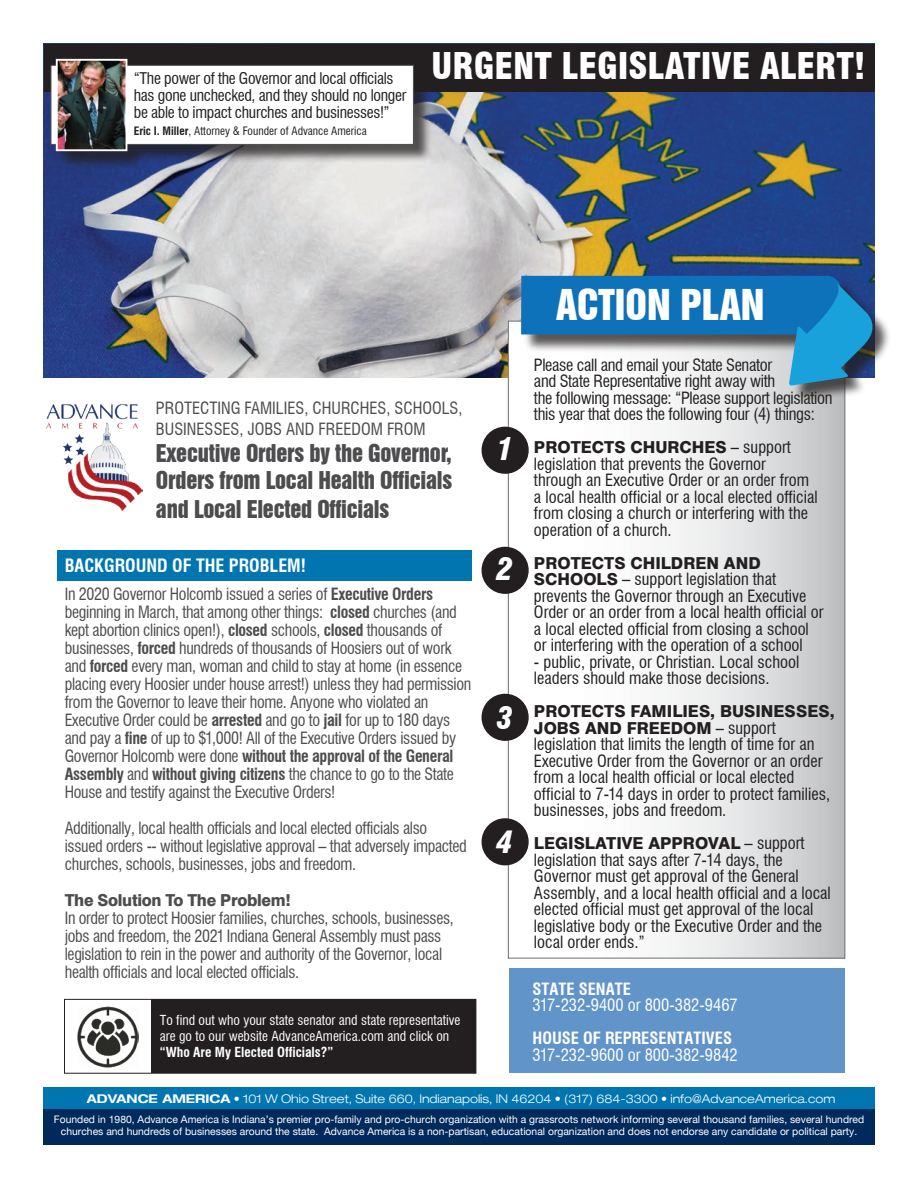
<style>
.page{position:relative;width:918px;height:1188px;background:#fff}
.page>*{position:absolute;margin:0;border:0;box-sizing:border-box;transform-origin:0 0}
.t1{font:39px "Swiss 921 BT Regular A";color:#fff}
.t2{font:900 condensed 36px "Swiss 721 BT";color:#fff}
.t3{font:italic 900 condensed 30px "Swiss 721 BT";color:#fff}
.t4{font:22.5px/27.9px "Swiss 921 BT Regular A";letter-spacing:-.01em;color:#4d4d4f;text-align:justify}
.t5{font:700 condensed 18px "Swiss 721 Greek BT";color:#fff}
.t6{font:condensed 16.5px/18px "Swiss 721 Greek BT";letter-spacing:-.02em;color:#4d4d4f}
.t7{font:condensed 16.5px/16.5px "Swiss 721 Greek BT";color:#231f20}
.t8{font:condensed 16.5px/16.5px "Swiss 721 Greek BT";letter-spacing:-.02em;color:#231f20}
.t9{font:800 16.5px/16.5px "Swiss 721 BT";color:#231f20}
.t10{font:condensed 16.5px/21px "Swiss 721 BT";color:#4d4d4f}
.t11{font:condensed 16.5px "Swiss 721 Greek BT";color:#fff}
.t12{font:700 condensed 16.5px "Swiss 721 Greek BT";color:#fff}
.t13{font:800 16.5px "Swiss 721 BT";letter-spacing:-.02em;color:#4d4d4f}
.t14{font:condensed 15.75px/16.6px "Swiss 721 Greek BT";letter-spacing:-.02em;color:#231f20}
.t15{font:condensed 13.5px/16.2px "Swiss 721 Greek BT";color:#fff}
.t16{font:700 condensed 13.5px "Swiss 721 Greek BT";color:#fff}
.t17{font:300 expanded 12px "Helvetica Neue";color:#fff}
.t18{font:condensed 11.4px "Swiss 721 Greek BT";color:#231f20}
.t19{font:10.35px/12.5px "Helvetica Neue LT Std";color:#fff;text-align:center}
.s1{font-weight:700}
.s2{font-family:"Swiss 721 Greek BT";font-weight:400;font-stretch:condensed}
.s3{font-family:"Swiss 721 BT";font-weight:800;font-stretch:normal}
</style>
<div class="page">
<div style="left:509px;top:968px;width:336px;height:105px;background:#6194c9"></div>
<div style="left:57px;top:550px;width:415px;height:31px;background:#0075af"></div>
<div style="left:43px;top:1088px;width:832px;height:21px;background:#0075af"></div>
<div style="left:43px;top:1109px;width:832px;height:35px;background:#002a5c"></div>
<img style="left:43px;top:43px;width:832px;height:335px">
<div style="left:44px;top:44px;width:831px;height:47px;background:#231f20"></div>
<div style="left:430px;top:48px;width:446px;height:44px;background:#231f20"></div>
<div style="left:65px;top:999px;width:411px;height:74px;background:#231f20"></div>
<div style="left:65px;top:999px;width:86px;height:74px;background:#fff"></div>
<div style="left:64px;top:999px;width:412px;height:75px;border:1px solid #231f20"></div>
<img style="left:78px;top:1006px;width:61px;height:61px">
<svg style="left:510px;top:323px;width:333px;height:633px"></svg>
<div style="left:53px;top:61px;width:379px;height:109px;background:#231f20;opacity:.75"></div>
<div style="left:51px;top:65px;width:363px;height:80px;background:#fff;border:1px solid #4d4d4f"></div>
<img style="left:59px;top:62px;width:65px;height:86px">
<div style="left:56px;top:59px;width:71px;height:92px;border:2px solid #fff"></div>
<img style="left:47px;top:404px;width:95px;height:107px">
<div style="left:482px;top:427px;width:46px;height:46px;background:#231f20;border-radius:50%"></div>
<div style="left:482px;top:427px;width:47px;height:47px;border:2px solid #231f20;border-radius:50%"></div>
<div style="left:482px;top:547px;width:46px;height:46px;background:#231f20;border-radius:50%"></div>
<div style="left:482px;top:547px;width:47px;height:47px;border:2px solid #231f20;border-radius:50%"></div>
<div style="left:482px;top:694px;width:46px;height:46px;background:#231f20;border-radius:50%"></div>
<div style="left:482px;top:694px;width:47px;height:47px;border:2px solid #231f20;border-radius:50%"></div>
<div style="left:482px;top:819px;width:46px;height:46px;background:#231f20;border-radius:50%"></div>
<div style="left:482px;top:818px;width:47px;height:47px;border:2px solid #231f20;border-radius:50%"></div>
<div style="left:523px;top:278px;width:368px;height:126px;background:#231f20;opacity:.75"></div>
<svg style="left:521px;top:276px;width:361px;height:110px"></svg>
<p class="t14" style="left:134px;top:71px;width:274px">“The power of the Governor and local officials has gone unchecked, and they should no longer be able to impact churches and businesses!”</p>
<p class="t18" style="left:134px;top:125px;width:235px"><span class="s1">Eric I. Miller</span>, Attorney &amp; Founder of Advance America</p>
<h2 class="t2" style="left:431px;top:45px;width:436px">URGENT LEGISLATIVE ALERT!</h2>
<h1 class="t1" style="left:556px;top:279px;width:210px">ACTION PLAN</h1>
<p class="t10" style="left:156px;top:398px;width:308px">PROTECTING FAMILIES, CHURCHES, SCHOOLS,<br>BUSINESSES, JOBS AND FREEDOM FROM</p>
<h3 class="t4" style="left:156px;top:439px;width:298px">Executive Orders by the Governor, Orders from Local Health Officials and Local Elected Officials</h3>
<p class="t5" style="left:65px;top:555px;width:243px">BACKGROUND OF THE PROBLEM!</p>
<p class="t6" style="left:65px;top:586px;width:408px">In 2020 Governor Holcomb issued a series of <span class="s1">Executive Orders </span>beginning in March, that among other things: <span class="s1">closed</span> churches (and kept abortion clinics open!), <span class="s1">closed</span> schools, <span class="s1">closed</span> thousands of businesses, <span class="s1">forced</span> hundreds of thousands of Hoosiers out of work and <span class="s1">forced</span> every man, woman and child to stay at home (in essence placing every Hoosier under house arrest!) unless they had permission from the Governor to leave their home. Anyone who violated an Executive Order could be <span class="s1">arrested</span> and go to <span class="s1">jail</span> for up to 180 days and pay a <span class="s1">fine</span> of up to $1,000! All of the Executive Orders issued by Governor Holcomb were done <span class="s1">without the approval of the General Assembly</span> and <span class="s1">without giving citizens</span> the chance to go to the State House and testify against the Executive Orders!</p>
<p class="t6" style="left:65px;top:820px;width:404px">Additionally, local health officials and local elected officials also issued orders -- without legislative approval – that adversely impacted churches, schools, businesses, jobs and freedom.</p>
<p class="t13" style="left:65px;top:891px;width:227px">The Solution To The Problem!</p>
<p class="t6" style="left:65px;top:910px;width:391px">In order to protect Hoosier families, churches, schools, businesses, jobs and freedom, the 2021 Indiana General Assembly must pass legislation to rein in the power and authority of the Governor, local health officials and local elected officials.</p>
<p class="t15" style="left:160px;top:1012px;width:302px">To find out who your state senator and state representative are go to our website AdvanceAmerica.com and click on</p>
<p class="t16" style="left:160px;top:1044px;width:175px">“Who Are My Elected Officials?”</p>
<h3 class="t3" style="left:497px;top:431px;width:18px">1</h3>
<h3 class="t3" style="left:497px;top:551px;width:18px">2</h3>
<h3 class="t3" style="left:497px;top:700px;width:18px">3</h3>
<h3 class="t3" style="left:497px;top:824px;width:18px">4</h3>
<p class="t8" style="left:534px;top:357px;width:300px">Please call and email your State Senator<br>and State Representative right away with<br>the following message: “Please support legislation this year that does the following four (4) things:</p>
<p class="t9" style="left:534px;top:439px;width:258px">PROTECTS CHURCHES <span class="s2">– support</span></p>
<p class="t7" style="left:534px;top:456px;width:285px">legislation that prevents the Governor through an Executive Order or an order from a local health official or a local elected official from closing a church or interfering with the operation of a church.</p>
<p class="t9" style="left:534px;top:555px;width:228px">PROTECTS CHILDREN AND</p>
<p class="t7" style="left:534px;top:571px;width:291px"><span class="s3">SCHOOLS</span> – support legislation that prevents the Governor through an Executive Order or an order from a local health official or a local elected official from closing a school or interfering with the operation of a school</p>
<p class="t7" style="left:534px;top:654px;width:267px">- public, private, or Christian. Local school leaders should make those decisions.</p>
<p class="t9" style="left:534px;top:703px;width:302px">PROTECTS FAMILIES, BUSINESSES,<br>JOBS AND FREEDOM <span class="s2">– support</span></p>
<p class="t7" style="left:534px;top:736px;width:298px">legislation that limits the length of time for an Executive Order from the Governor or an order from a local health official or local elected official to 7-14 days in order to protect families, businesses, jobs and freedom.</p>
<p class="t9" style="left:534px;top:835px;width:272px">LEGISLATIVE APPROVAL <span class="s2">– support</span></p>
<p class="t7" style="left:534px;top:852px;width:298px">legislation that says after 7-14 days, the Governor must get approval of the General Assembly, and a local health official and a local elected official must get approval of the local legislative body or the Executive Order and the local order ends.”</p>
<p class="t12" style="left:532px;top:979px;width:100px">STATE SENATE</p>
<p class="t11" style="left:532px;top:996px;width:207px">317-232-9400 or 800-382-9467</p>
<p class="t12" style="left:532px;top:1029px;width:201px">HOUSE OF REPRESENTATIVES</p>
<p class="t11" style="left:532px;top:1046px;width:207px">317-232-9600 or 800-382-9842</p>
<p class="t17" style="left:87px;top:1092px;width:750px"><span class="s1">ADVANCE AMERICA</span> • 101 W Ohio Street, Suite 660, Indianapolis, IN 46204 • (317) 684-3300 • info@AdvanceAmerica.com</p>
<p class="t19" style="left:54px;top:1113px;width:812px">Founded in 1980, Advance America is Indiana’s premier pro-family and pro-church organization with a grassroots network informing several thousand families, several hundred churches and hundreds of businesses around the state. Advance America is a non-partisan, educational organization and does not endorse any candidate or political party.</p>
</div>
